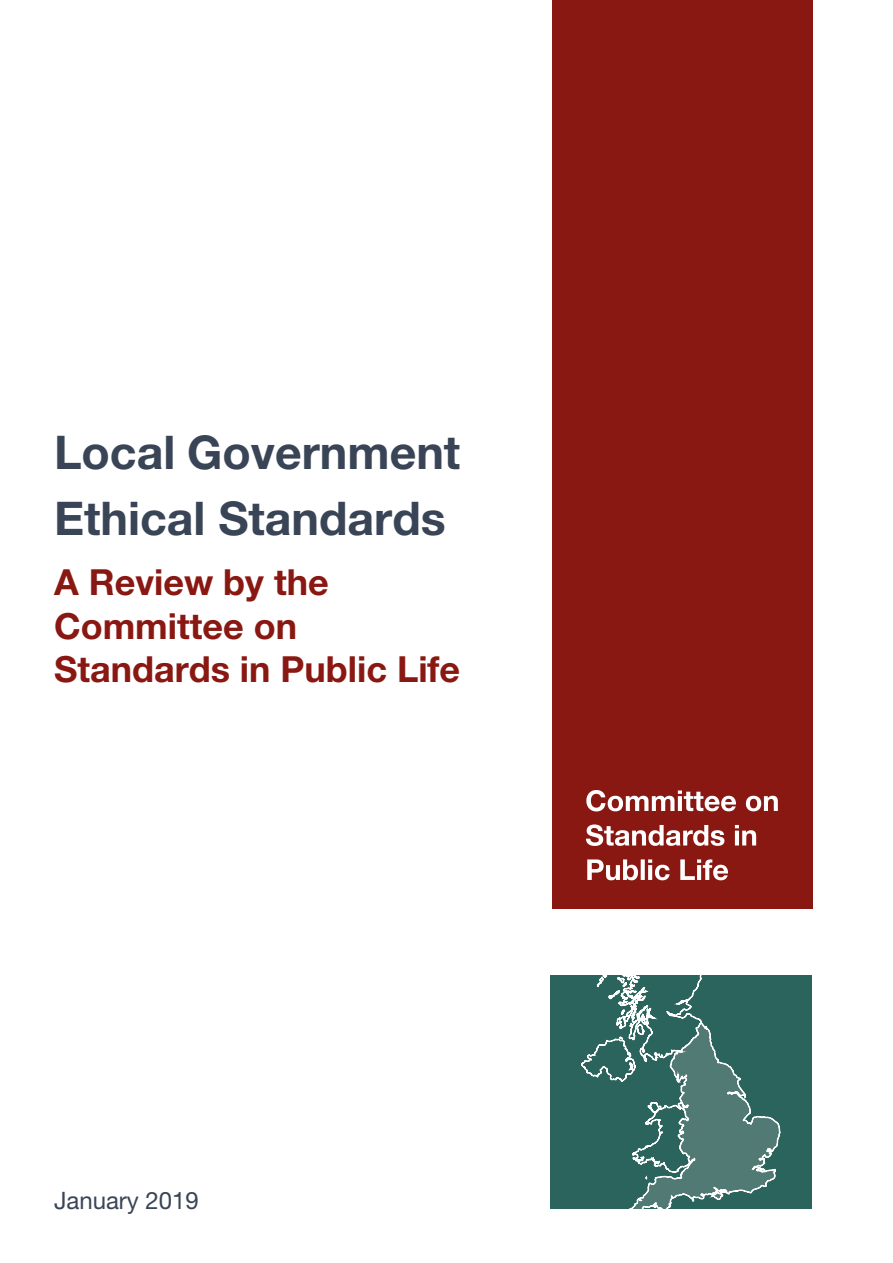
<style>
.page{position:relative;width:893px;height:1263px;background:#fff}
.page>*{position:absolute;margin:0;border:0;box-sizing:border-box;transform-origin:0 0}
.t1{font:700 46.5px "Helvetica Neue LT Pro";color:#394556}
.t2{font:700 36px/43.2px "Helvetica Neue LT Pro";color:#8a1812}
.t3{font:24px "Helvetica Neue LT Pro";color:#394556}
</style>
<div class="page">
<div style="left:552px;top:0;width:260px;height:908px;background:#8a1812"></div>
<svg style="left:587px;top:859px;width:141px;height:21px"></svg>
<svg style="left:586px;top:824px;width:170px;height:22px"></svg>
<svg style="left:586px;top:790px;width:192px;height:21px"></svg>
<div style="left:551px;top:976px;width:261px;height:233px;background:#2a645d"></div>
<svg style="left:581px;top:976px;width:199px;height:232px"></svg>
<p class="t1" style="left:54px;top:424px;width:408px">Local Government</p>
<p class="t1" style="left:54px;top:490px;width:393px">Ethical Standards</p>
<p class="t2" style="left:54px;top:560px;width:408px">A Review by the<br>Committee on<br>Standards in Public Life</p>
<p class="t3" style="left:54px;top:1186px;width:146px">January 2019</p>
</div>
